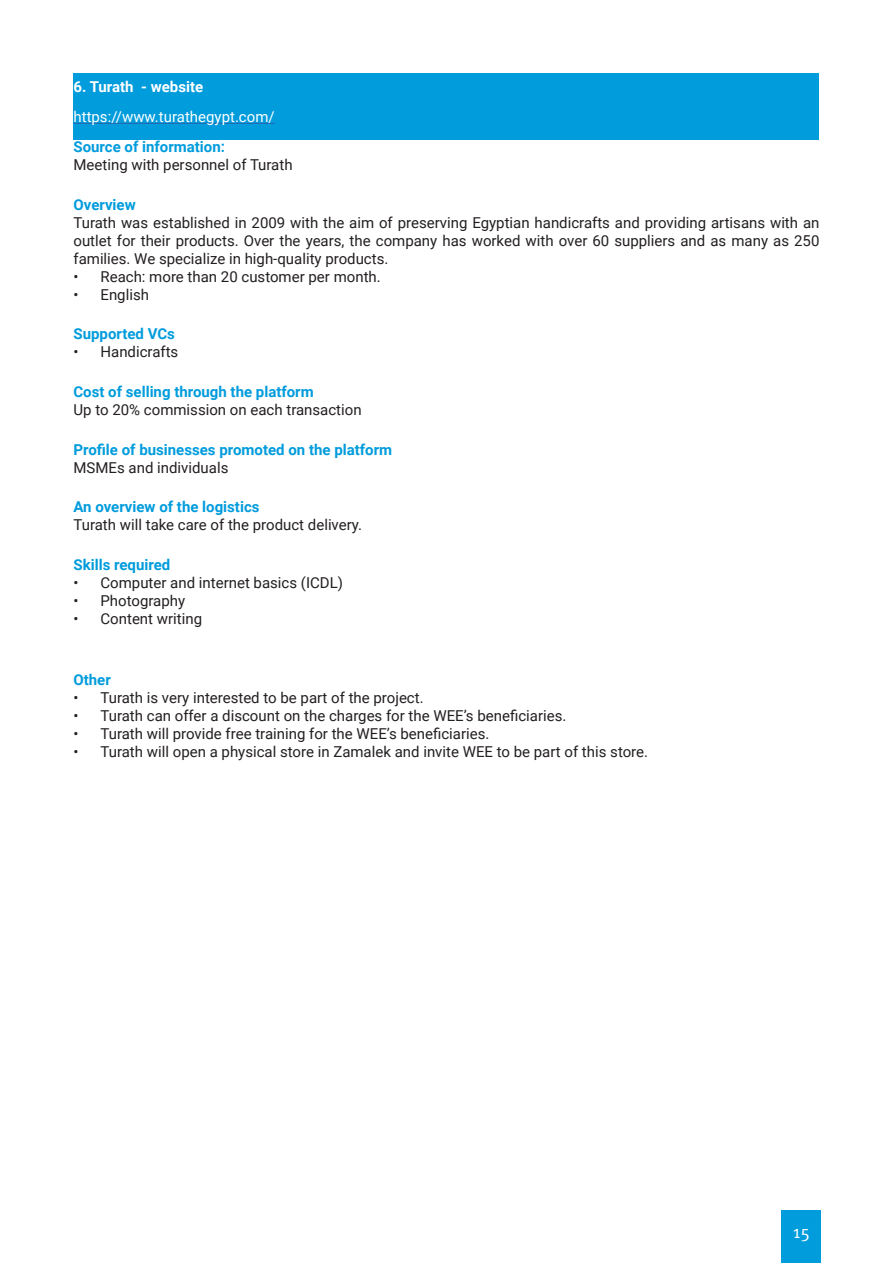
<style>
.page{position:relative;width:893px;height:1263px;background:#fff}
.page>*{position:absolute;margin:0;border:0;box-sizing:border-box;transform-origin:0 0}
.t1{font:18px "Meta Pro";color:#fff}
.t2{font:15px/18px "Roboto";color:#231f20;text-align:justify}
.t3{font:700 15px "Roboto";color:#009cdc}
.t4{font:15px "Roboto";color:#fff}
.t5{font:700 15px "Roboto";color:#fff}
</style>
<div class="page">
<div style="left:781px;top:1210px;width:40px;height:53px;background:#009cdc"></div>
<div style="left:74px;top:74px;width:745px;height:66px;background:#009cdc"></div>
<hr style="left:74px;top:123px;width:201px;height:1px;background:#2865b1">
<p class="t5" style="left:74px;top:76px;width:131px">6. Turath - website</p>
<p class="t4" style="left:74px;top:106px;width:203px">https://www.turathegypt.com/</p>
<p class="t3" style="left:74px;top:136px;width:153px">Source of information:</p>
<p class="t2" style="left:74px;top:155px;width:221px">Meeting with personnel of Turath</p>
<p class="t3" style="left:74px;top:194px;width:64px">Overview</p>
<p class="t2" style="left:74px;top:213px;width:747px">Turath was established in 2009 with the aim of preserving Egyptian handicrafts and providing artisans with an outlet for their products. Over the years, the company has worked with over 60 suppliers and as many as 250 families. We specialize in high-quality products.</p>
<p class="t2" style="left:74px;top:267px;width:309px">• Reach: more than 20 customer per month.</p>
<p class="t2" style="left:74px;top:285px;width:77px">• English</p>
<p class="t3" style="left:74px;top:324px;width:103px">Supported VCs</p>
<p class="t2" style="left:74px;top:343px;width:106px">• Handicrafts</p>
<p class="t3" style="left:74px;top:381px;width:242px">Cost of selling through the platform</p>
<p class="t2" style="left:74px;top:400px;width:290px">Up to 20% commission on each transaction</p>
<p class="t3" style="left:74px;top:439px;width:320px">Profile of businesses promoted on the platform</p>
<p class="t2" style="left:74px;top:458px;width:156px">MSMEs and individuals</p>
<p class="t3" style="left:74px;top:496px;width:188px">An overview of the logistics</p>
<p class="t2" style="left:74px;top:515px;width:290px">Turath will take care of the product delivery.</p>
<p class="t3" style="left:74px;top:554px;width:98px">Skills required</p>
<p class="t2" style="left:74px;top:573px;width:271px">• Computer and internet basics (ICDL)</p>
<p class="t2" style="left:74px;top:591px;width:113px">• Photography</p>
<p class="t2" style="left:74px;top:609px;width:130px">• Content writing</p>
<p class="t3" style="left:74px;top:669px;width:39px">Other</p>
<p class="t2" style="left:74px;top:688px;width:352px">• Turath is very interested to be part of the project.</p>
<p class="t2" style="left:74px;top:706px;width:494px">• Turath can offer a discount on the charges for the WEE’s beneficiaries.</p>
<p class="t2" style="left:74px;top:724px;width:417px">• Turath will provide free training for the WEE’s beneficiaries.</p>
<p class="t2" style="left:74px;top:742px;width:576px">• Turath will open a physical store in Zamalek and invite WEE to be part of this store.</p>
<p class="t1" style="left:793px;top:1220px;width:18px">15</p>
</div>
